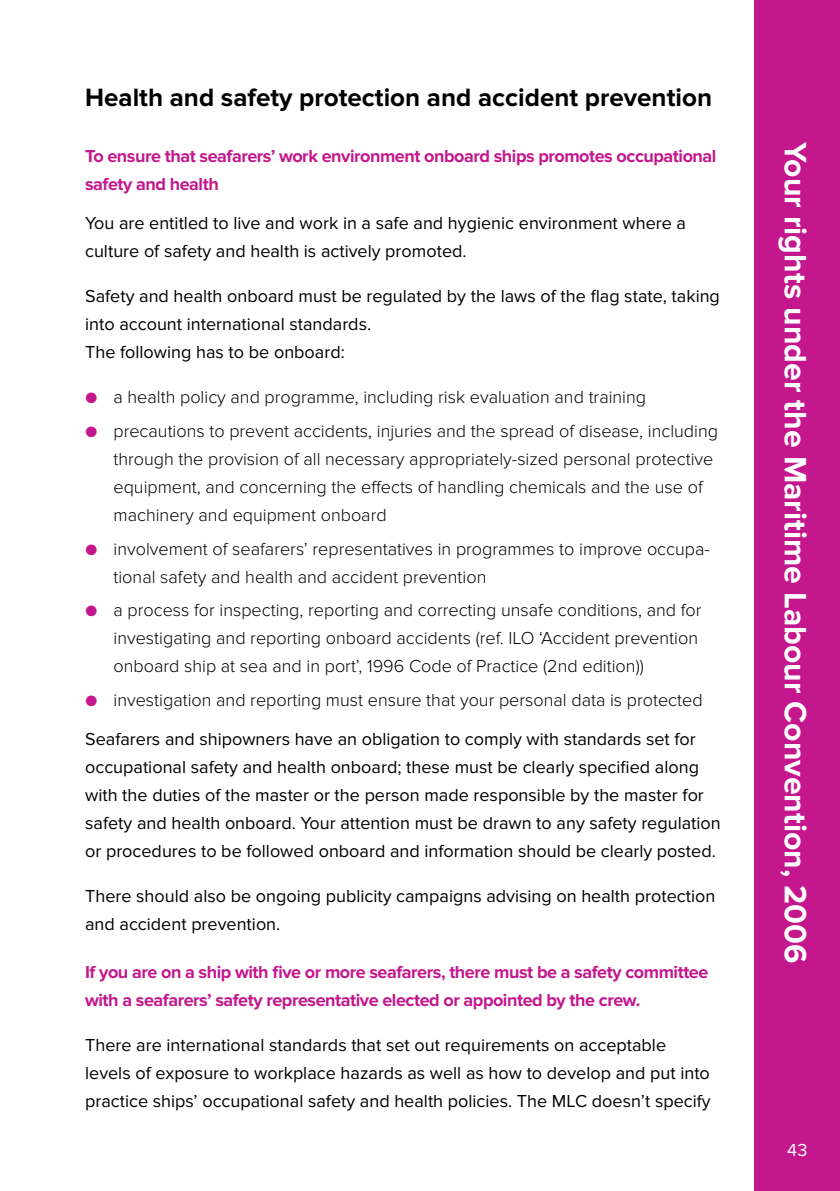
<style>
.page{position:relative;width:840px;height:1191px;background:#fff}
.page>*{position:absolute;margin:0;border:0;box-sizing:border-box;transform-origin:0 0}
.t1{font:700 32px "Proxima Nova";color:#fff}
.t2{font:700 26px "Proxima Nova";color:#000}
.t3{font:18px/28px "Proxima Nova";color:#000}
.t4{font:300 18px/28px "Proxima Nova";color:#000}
.t5{font:700 18px/28px "Proxima Nova";letter-spacing:-.025em;color:#c4178d}
.t6{font:18px "Proxima Nova";color:#fff}
.s1{color:#c4178d}
.s2{font-weight:400}
</style>
<div class="page">
<div style="left:754px;top:0;width:85px;height:1191px;background:#c4178d"></div>
<h2 class="t2" style="left:85px;top:82px;width:628px">Health and safety protection and accident prevention</h2>
<p class="t5" style="left:85px;top:142px;width:632px">To ensure that seafarers’ work environment onboard ships promotes occupational safety and health</p>
<p class="t3" style="left:85px;top:209px;width:602px">You are entitled to live and work in a safe and hygienic environment where a culture of safety and health is actively promoted.</p>
<p class="t3" style="left:85px;top:282px;width:636px">Safety and health onboard must be regulated by the laws of the flag state, taking into account international standards.<br>The following has to be onboard:</p>
<p class="t4" style="left:85px;top:383px;width:562px"><span class="s1">●</span> a health policy and programme, including risk evaluation and training</p>
<p class="t4" style="left:113px;top:417px;width:605px;text-indent:-28px"><span class="s1">●</span> precautions to prevent accidents, injuries and the spread of disease, including through the provision of all necessary appropriately-sized personal protective equipment, and concerning the effects of handling chemicals and the use of machinery and equipment onboard</p>
<p class="t4" style="left:113px;top:535px;width:597px;text-indent:-28px"><span class="s1">●</span> involvement of seafarers’ representatives in programmes to improve occupa&shy;tional safety and health and accident prevention</p>
<p class="t4" style="left:113px;top:596px;width:589px;text-indent:-28px"><span class="s1">●</span> a process for inspecting, reporting and correcting unsafe conditions, and for investigating and reporting onboard accidents (ref. ILO ‘Accident prevention onboard ship at sea and in port’, 1996 Code of Practice (2nd edition))</p>
<p class="t4" style="left:85px;top:680px;width:618px;line-height:39.4px"><span class="s1">●</span> investigation and reporting must ensure that your personal data is protected<br><span class="s2">Seafarers and shipowners have an obligation to comply with standards set for</span></p>
<p class="t3" style="left:85px;top:753px;width:637px">occupational safety and health onboard; these must be clearly specified along with the duties of the master or the person made responsible by the master for safety and health onboard. Your attention must be drawn to any safety regulation or procedures to be followed onboard and information should be clearly posted.</p>
<p class="t3" style="left:85px;top:882px;width:631px">There should also be ongoing publicity campaigns advising on health protection and accident prevention.</p>
<p class="t5" style="left:85px;top:958px;width:624px">If you are on a ship with five or more seafarers, there must be a safety committee with a seafarers’ safety representative elected or appointed by the crew.</p>
<p class="t3" style="left:85px;top:1031px;width:626px">There are international standards that set out requirements on acceptable levels of exposure to workplace hazards as well as how to develop and put into practice ships’ occupational safety and health policies. The MLC doesn’t specify</p>
<h1 class="t1" style="left:813px;top:142px;width:822px;rotate:90deg">Your rights under the Maritime Labour Convention, 2006</h1>
<p class="t6" style="left:786px;top:1139px;width:22px">43</p>
</div>
